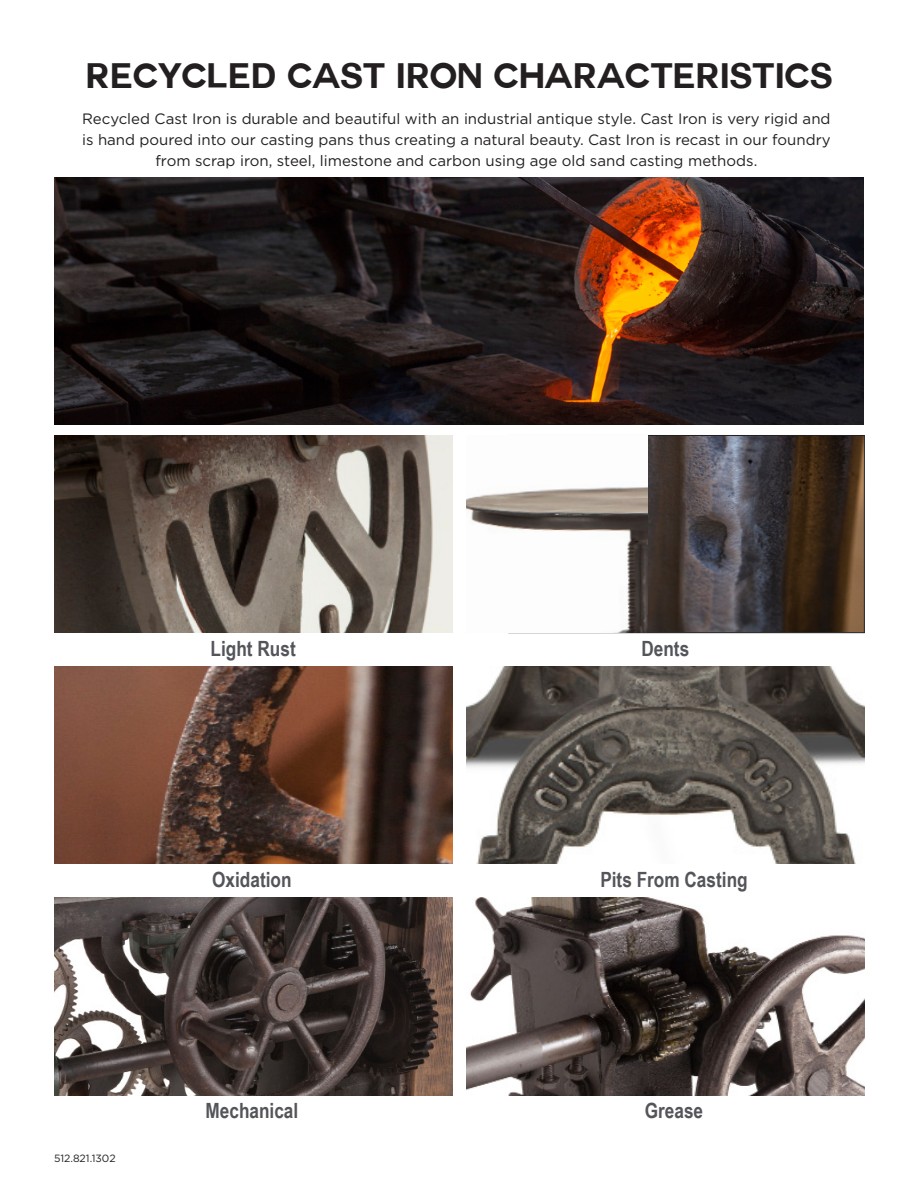
<style>
.page{position:relative;width:918px;height:1188px;background:#fff}
.page>*{position:absolute;margin:0;border:0;box-sizing:border-box;transform-origin:0 0}
.t1{font:700 34.5px "COUTURE";color:#231f20}
.t2{font:700 21px "Arial Narrow";color:#54555a}
.t3{font:15px/21px "Gotham";color:#231f20;text-align:center}
.t4{font:10.5px "Gotham";color:#231f20}
</style>
<div class="page">
<img style="left:54px;top:435px;width:398px;height:198px">
<img style="left:648px;top:437px;width:215px;height:194px">
<img style="left:54px;top:666px;width:398px;height:197px">
<img style="left:466px;top:666px;width:398px;height:197px">
<img style="left:54px;top:178px;width:810px;height:246px">
<img style="left:466px;top:486px;width:182px;height:147px">
<img style="left:466px;top:898px;width:399px;height:197px">
<img style="left:54px;top:898px;width:398px;height:197px">
<p class="t1" style="left:85px;top:60px;width:749px">RECYCLED CAST IRON CHARACTERISTICS</p>
<p class="t3" style="left:82px;top:108px;width:750px">Recycled Cast Iron is durable and beautiful with an industrial antique style. Cast Iron is very rigid and is hand poured into our casting pans thus creating a natural beauty. Cast Iron is recast in our foundry from scrap iron, steel, limestone and carbon using age old sand casting methods.</p>
<p class="t2" style="left:211px;top:632px;width:87px">Light Rust</p>
<p class="t2" style="left:641px;top:632px;width:49px">Dents</p>
<p class="t2" style="left:212px;top:864px;width:81px">Oxidation</p>
<p class="t2" style="left:600px;top:864px;width:149px">Pits From Casting</p>
<p class="t4" style="left:54px;top:1152px;width:63px">512.821.1302</p>
<p class="t2" style="left:206px;top:1095px;width:94px">Mechanical</p>
<p class="t2" style="left:645px;top:1095px;width:60px">Grease</p>
</div>
